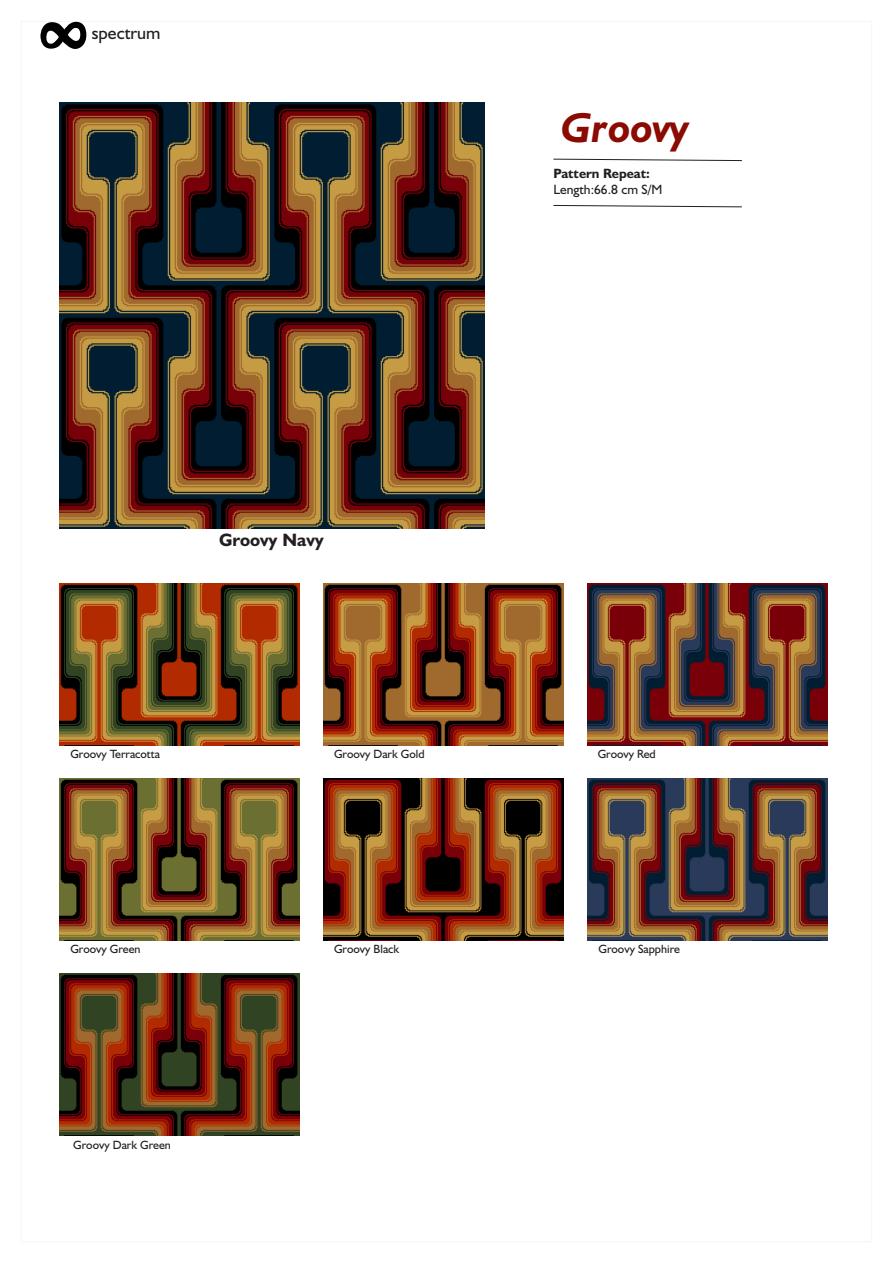
<style>
.page{position:relative;width:894px;height:1263px;background:#fff}
.page>*{position:absolute;margin:0;border:0;box-sizing:border-box;transform-origin:0 0}
.t1{font:italic 700 42px "Humanst 521 BT";color:#8b0a02}
.t2{font:700 18px "Humanst 521 BT";color:#231f20}
.t3{font:18px "Humanst 521 BT";color:#231f20}
.t4{font:13.5px "Humanst 521 BT";color:#231f20}
.t5{font:700 13.5px "Humanst 521 BT";color:#231f20}
.t6{font:12px "Humanst 521 BT";color:#231f20}
</style>
<div class="page">
<svg style="left:553px;top:158px;width:189px;height:3px"></svg>
<svg style="left:553px;top:205px;width:189px;height:3px"></svg>
<img style="left:60px;top:583px;width:240px;height:162px">
<img style="left:60px;top:974px;width:240px;height:162px">
<img style="left:60px;top:779px;width:240px;height:162px">
<img style="left:60px;top:103px;width:425px;height:425px">
<img style="left:587px;top:583px;width:240px;height:162px">
<img style="left:587px;top:779px;width:240px;height:162px">
<img style="left:323px;top:779px;width:240px;height:162px">
<img style="left:323px;top:583px;width:240px;height:162px">
<svg style="left:40px;top:22px;width:47px;height:27px"></svg>
<h2 class="t3" style="left:92px;top:26px;width:70px">spectrum</h2>
<h2 class="t2" style="left:219px;top:532px;width:106px">Groovy Navy</h2>
<h1 class="t1" style="left:561px;top:110px;width:129px">Groovy</h1>
<p class="t5" style="left:553px;top:168px;width:98px">Pattern Repeat:</p>
<p class="t4" style="left:553px;top:184px;width:110px">Length:66.8 cm S/M</p>
<p class="t6" style="left:70px;top:749px;width:91px">Groovy Terracotta</p>
<p class="t6" style="left:598px;top:749px;width:60px">Groovy Red</p>
<p class="t6" style="left:334px;top:749px;width:92px">Groovy Dark Gold</p>
<p class="t6" style="left:70px;top:944px;width:72px">Groovy Green</p>
<p class="t6" style="left:73px;top:1140px;width:99px">Groovy Dark Green</p>
<p class="t6" style="left:334px;top:944px;width:67px">Groovy Black</p>
<p class="t6" style="left:599px;top:944px;width:83px">Groovy Sapphire</p>
</div>
